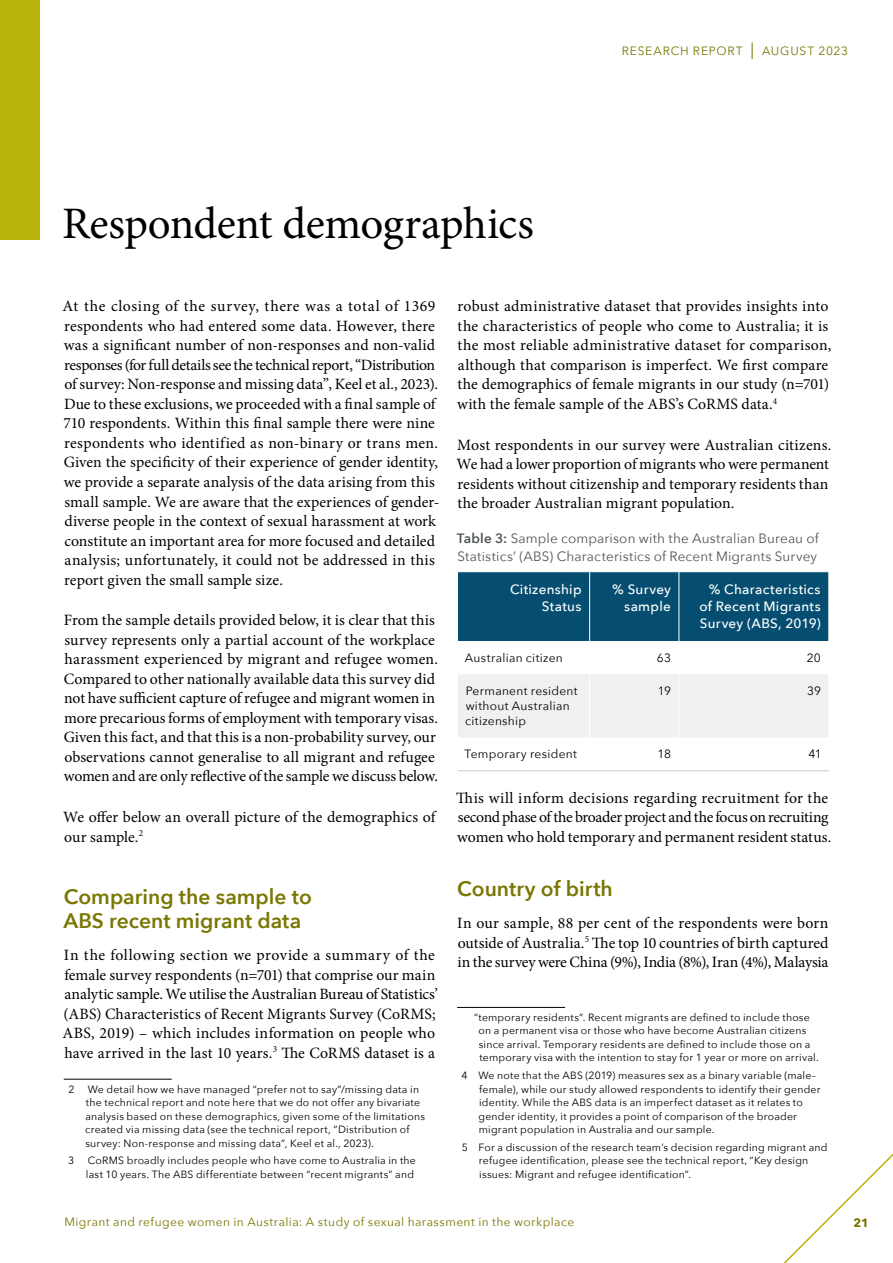
<style>
.page{position:relative;width:893px;height:1263px;background:#fff}
.page>*{position:absolute;margin:0;border:0;box-sizing:border-box;transform-origin:0 0}
.t1{font:45px "Minion Pro";letter-spacing:-.015em;color:#000}
.t2{font:600 21px/24px "Avenir Next";color:#797700}
.t3{font:15.75px/19.5px "Minion Pro";letter-spacing:.005em;color:#000}
.t4{font:13.5px/18px "Avenir Next";letter-spacing:.01em;color:#505554}
.t5{font:500 13.5px/17.2px "Avenir Next";letter-spacing:.02em;color:#fff;text-align:right}
.t6{font:12px/15px "Avenir Next";letter-spacing:.025em;color:#000}
.t7{font:12px "Avenir Next";letter-spacing:.035em;color:#797700}
.t8{font:12px "Avenir Next";letter-spacing:.065em;color:#797700}
.t9{font:700 12px "Avenir Next";color:#797700}
.t10{font:10.5px/13.5px "Avenir Next";letter-spacing:.02em;color:#000}
.s1{font-size:16.5px}
.s2{font-weight:600}
.s3{font-family:"Minion Pro"}
</style>
<div class="page">
<svg style="left:783px;top:1153px;width:110px;height:110px"></svg>
<div style="left:0;top:0;width:39px;height:240px;background:#b8b308"></div>
<hr style="left:64px;top:1079px;width:108px;height:1px;background:#000">
<div style="left:458px;top:572px;width:370px;height:69px;background:#064e71"></div>
<div style="left:458px;top:674px;width:370px;height:63px;background:#eff0f0"></div>
<hr style="left:589px;top:572px;width:1px;height:69px;background:#fff">
<hr style="left:679px;top:572px;width:1px;height:69px;background:#fff">
<hr style="left:589px;top:674px;width:1px;height:63px;background:#fff">
<hr style="left:679px;top:674px;width:1px;height:63px;background:#fff">
<hr style="left:457px;top:770px;width:133px;height:1px;background:#c9cbce">
<hr style="left:590px;top:770px;width:89px;height:1px;background:#c9cbce">
<hr style="left:679px;top:770px;width:150px;height:1px;background:#c9cbce">
<hr style="left:457px;top:1007px;width:108px;height:1px;background:#000">
<h1 class="t1" style="left:62px;top:194px;width:473px">Respondent demographics</h1>
<p class="t8" style="left:622px;top:40px;width:228px">RESEARCH REPORT <span class="s1">|</span> AUGUST 2023</p>
<p class="t3" style="left:62px;top:297px;width:379px">At the closing of the survey, there was a total of 1369 respondents who had entered some data. However, there was a significant number of non-responses and non-valid responses (for full details see the technical report, “Distribution of survey: Non-response and missing data”, Keel et al., 2023).<br>Due to these exclusions, we proceeded with a final sample of 710 respondents. Within this final sample there were nine respondents who identified as non-binary or trans men.<br>Given the specificity of their experience of gender identity, we provide a separate analysis of the data arising from this small sample. We are aware that the experiences of gender&shy;diverse people in the context of sexual harassment at work constitute an important area for more focused and detailed analysis; unfortunately, it could not be addressed in this report given the small sample size.</p>
<p class="t3" style="left:64px;top:610px;width:376px">From the sample details provided below, it is clear that this survey represents only a partial account of the workplace harassment experienced by migrant and refugee women.<br>Compared to other nationally available data this survey did not have sufficient capture of refugee and migrant women in more precarious forms of employment with temporary visas.<br>Given this fact, and that this is a non-probability survey, our observations cannot generalise to all migrant and refugee women and are only reflective of the sample we discuss below.</p>
<p class="t3" style="left:63px;top:807px;width:374px">We offer below an overall picture of the demographics of our sample.<sup>2</sup></p>
<h2 class="t2" style="left:63px;top:884px;width:250px">Comparing the sample to<br>ABS recent migrant data</h2>
<p class="t3" style="left:62px;top:945px;width:377px">In the following section we provide a summary of the female survey respondents (n=701) that comprise our main analytic sample. We utilise the Australian Bureau of Statistics’ (ABS) Characteristics of Recent Migrants Survey (CoRMS; ABS, 2019) – which includes information on people who have arrived in the last 10 years.<sup>3</sup> The CoRMS dataset is a</p>
<p class="t10" style="left:85px;top:1082px;width:341px;text-indent:-17px">2 We detail how we have managed “prefer not to say”/missing data in the technical report and note here that we do not offer any bivariate analysis based on these demographics, given some of the limitations created via missing data (see the technical report, “Distribution of survey: Non-response and missing data”, Keel et al., 2023).</p>
<p class="t10" style="left:68px;top:1153px;width:8px">3</p>
<p class="t10" style="left:86px;top:1153px;width:332px">CoRMS broadly includes people who have come to Australia in the last 10 years. The ABS differentiate between “recent migrants” and</p>
<p class="t3" style="left:457px;top:297px;width:376px">robust administrative dataset that provides insights into the characteristics of people who come to Australia; it is the most reliable administrative dataset for comparison, although that comparison is imperfect. We first compare the demographics of female migrants in our study (n=701) with the female sample of the ABS’s CoRMS data.<sup>4</sup></p>
<p class="t3" style="left:456px;top:435px;width:376px">Most respondents in our survey were Australian citizens.<br>We had a lower proportion of migrants who were permanent residents without citizenship and temporary residents than the broader Australian migrant population.</p>
<p class="t4" style="left:457px;top:529px;width:363px"><span class="s2">Table 3:</span> Sample comparison with the Australian Bureau of<br>Statistics’ (ABS) Characteristics of Recent Migrants Survey</p>
<p class="t5" style="left:510px;top:580px;width:73px">Citizenship<br>Status</p>
<p class="t5" style="left:612px;top:580px;width:60px">% Survey sample</p>
<p class="t5" style="left:699px;top:580px;width:123px;text-align:justify;text-indent:10px">% Characteristics of Recent Migrants Survey (ABS, 2019)</p>
<p class="t6" style="left:465px;top:649px;width:99px">Australian citizen</p>
<p class="t6" style="left:657px;top:649px;width:16px">63</p>
<p class="t6" style="left:807px;top:649px;width:16px">20</p>
<p class="t6" style="left:465px;top:682px;width:114px">Permanent resident without Australian citizenship</p>
<p class="t6" style="left:658px;top:682px;width:15px">19</p>
<p class="t6" style="left:807px;top:682px;width:16px">39</p>
<p class="t6" style="left:464px;top:746px;width:114px">Temporary resident</p>
<p class="t6" style="left:657px;top:746px;width:15px">18</p>
<p class="t6" style="left:808px;top:746px;width:15px">41</p>
<p class="t3" style="left:456px;top:788px;width:377px">This will inform decisions regarding recruitment for the second phase of the broader project and the focus on recruiting women who hold temporary and permanent resident status.</p>
<h2 class="t2" style="left:457px;top:876px;width:157px">Country of birth</h2>
<p class="t3" style="left:457px;top:913px;width:373px;text-align:justify">In our sample, 88 per cent of the respondents were born outside of Australia.<sup>5</sup> The top 10 countries of birth captured in the survey were China (9%), India (8%), Iran (4%), Malaysia</p>
<p class="t10" style="left:479px;top:1010px;width:342px;text-indent:-5px">“temporary residents”. Recent migrants are defined to include those on a permanent visa or those who have become Australian citizens since arrival. Temporary residents are defined to include those on a temporary visa with the intention to stay for 1 year or more on arrival.</p>
<p class="t10" style="left:479px;top:1068px;width:343px;text-indent:-17px">4 We note that the ABS (2019) measures sex as a binary variable (male– female), while our study allowed respondents to identify their gender identity. While the ABS data is an imperfect dataset as it relates to gender identity, it provides a point of comparison of the broader migrant population in Australia and our sample.</p>
<p class="t10" style="left:479px;top:1140px;width:350px;text-indent:-17px">5 For a discussion of the research team’s decision regarding migrant and refugee identification, please see the technical report<span class="s3">,</span> “Key design issues: Migrant and refugee identification”.</p>
<p class="t7" style="left:64px;top:1212px;width:511px">Migrant and refugee women in Australia: A study of sexual harassment in the workplace</p>
<p class="t9" style="left:853px;top:1212px;width:17px">21</p>
</div>
